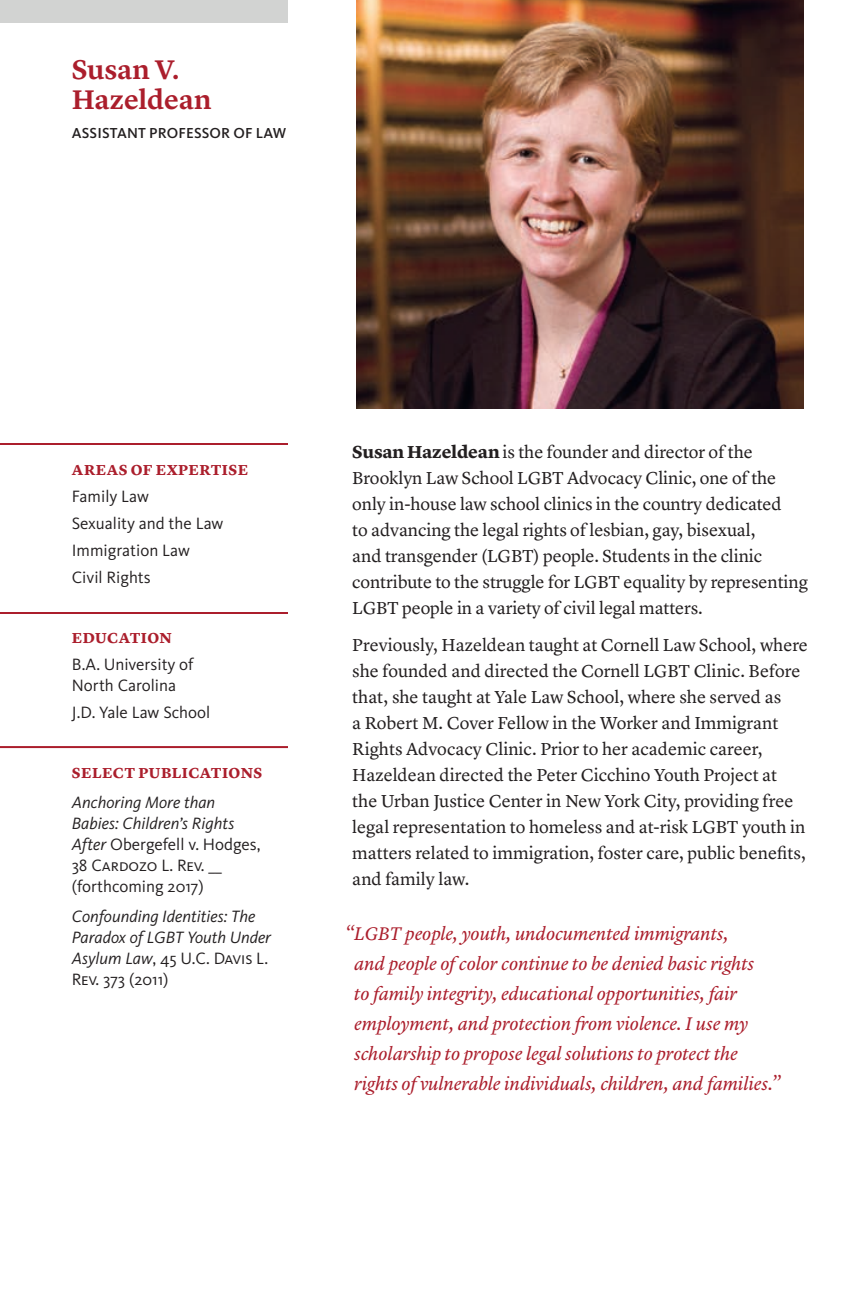
<style>
.page{position:relative;width:864px;height:1296px;background:#fff}
.page>*{position:absolute;margin:0;border:0;box-sizing:border-box;transform-origin:0 0}
.t1{font:600 28px/30px "Lyon Text";letter-spacing:-.005em;color:#ab1e2c}
.t2{font:italic 19px/30px "Lyon Text";letter-spacing:-.005em;color:#ab1e2c}
.t3{font:18px/26px "Lyon Text";letter-spacing:-.005em;color:#231f20}
.t4{font:17px/21px "Kievit OT";color:#231f20}
.t5{font:italic 17px/21px "Kievit OT";color:#231f20}
.t6{font:700 15px "Lyon Text";letter-spacing:.035em;color:#ab1e2c}
.t7{font:500 15px "Kievit OT";letter-spacing:.01em;color:#231f20}
.s1{font-style:italic}
.s2{font-style:normal}
.s3{font-weight:700}
</style>
<div class="page">
<img style="left:356px;top:0;width:448px;height:408px">
<hr style="left:0;top:612px;width:288px;height:2px;background:#ab1e2c">
<hr style="left:0;top:746px;width:288px;height:2px;background:#ab1e2c">
<hr style="left:0;top:443px;width:288px;height:2px;background:#ab1e2c">
<div style="left:0;top:0;width:288px;height:23px;background:#d2d3d2"></div>
<h1 class="t1" style="left:72px;top:52px;width:141px">Susan V.<br>Hazeldean</h1>
<p class="t7" style="left:72px;top:124px;width:216px">ASSISTANT PROFESSOR OF LAW</p>
<p class="t6" style="left:72px;top:459px;width:178px">AREAS OF EXPERTISE</p>
<p class="t4" style="left:72px;top:483px;width:153px;line-height:27px">Family Law<br>Sexuality and the Law<br>Immigration Law<br>Civil Rights</p>
<p class="t6" style="left:72px;top:627px;width:102px">EDUCATION</p>
<p class="t4" style="left:72px;top:654px;width:124px">B.A. University of<br>North Carolina</p>
<p class="t4" style="left:72px;top:702px;width:140px">J.D. Yale Law School</p>
<p class="t6" style="left:72px;top:762px;width:192px">SELECT PUBLICATIONS</p>
<p class="t4" style="left:72px;top:792px;width:190px"><span class="s1">Anchoring More than<br>Babies: Children’s Rights<br>After</span> Obergefell v. Hodges,<br>38 Cardozo L. Rev. __ (forthcoming 2017)</p>
<p class="t5" style="left:72px;top:906px;width:201px">Confounding Identities: The<br>Paradox of LGBT Youth Under<br>Asylum Law<span class="s2">, 45 U.C. Davis L.<br>Rev. 373 (2011)</span></p>
<p class="t3" style="left:352px;top:438px;width:457px"><span class="s3">Susan Hazeldean</span> is the founder and director of the Brooklyn Law School LGBT Advocacy Clinic, one of the only in-house law school clinics in the country dedicated<br>to advancing the legal rights of lesbian, gay, bisexual,<br>and transgender (LGBT) people. Students in the clinic contribute to the struggle for LGBT equality by representing LGBT people in a variety of civil legal matters.</p>
<p class="t3" style="left:352px;top:631px;width:457px">Previously, Hazeldean taught at Cornell Law School, where she founded and directed the Cornell LGBT Clinic. Before that, she taught at Yale Law School, where she served as<br>a Robert M. Cover Fellow in the Worker and Immigrant Rights Advocacy Clinic. Prior to her academic career, Hazeldean directed the Peter Cicchino Youth Project at<br>the Urban Justice Center in New York City, providing free legal representation to homeless and at-risk LGBT youth in matters related to immigration, foster care, public benefits, and family law.</p>
<p class="t2" style="left:354px;top:917px;width:428px;text-indent:-10px">“LGBT people, youth, undocumented immigrants,<br>and people of color continue to be denied basic rights<br>to family integrity, educational opportunities, fair employment, and protection from violence. I use my scholarship to propose legal solutions to protect the rights of vulnerable individuals, children, and families.”</p>
</div>
